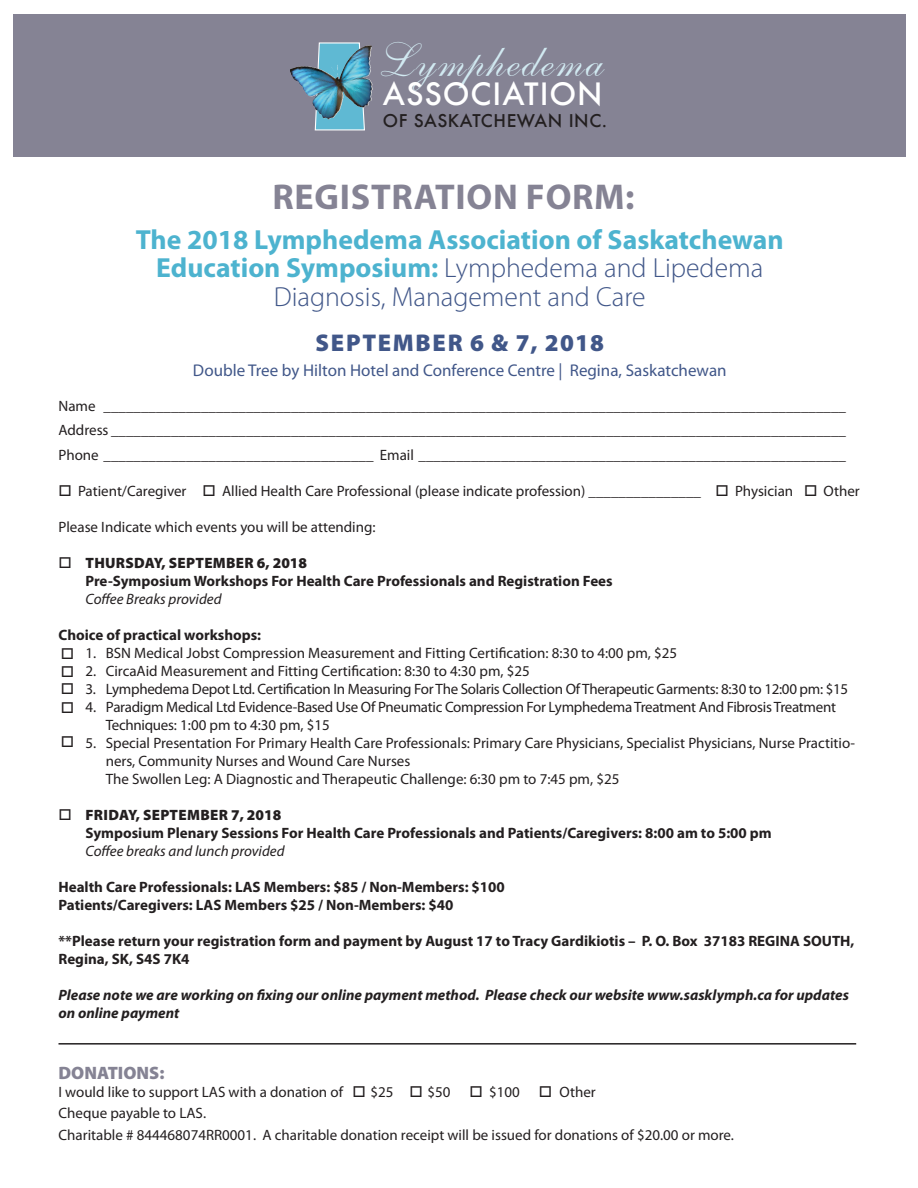
<style>
.page{position:relative;width:918px;height:1188px;background:#fff}
.page>*{position:absolute;margin:0;border:0;box-sizing:border-box;transform-origin:0 0}
.t1{font:46.95px "Shelley Allegro Script";letter-spacing:.03em;color:#d1e9f1}
.t2{font:700 36px "Myriad Pro";color:#858394}
.t3{font:500 30px "Futura";letter-spacing:.03em;color:#fff}
.t4{font:700 27.75px/28.8px "Myriad Pro";color:#4db3cf;text-align:center}
.t5{font:900 24.3px "Myriad Pro";letter-spacing:.07em;color:#415789}
.t6{font:900 18px "Myriad Pro";color:#858394}
.t7{font:500 17.25px "Futura";letter-spacing:.03em;color:#231f20}
.t8{font:16.95px "Myriad Pro";color:#415789}
.t9{font:15px/24.6px "Myriad Pro";color:#231f20}
.t10{font:700 15px/18px "Myriad Pro";color:#231f20}
.t11{font:15px/18px "Myriad Pro";letter-spacing:-.02em;color:#231f20}
.t12{font:italic 700 15px/18px "Myriad Pro";color:#231f20}
.t13{font:italic 15px "Myriad Pro";color:#231f20}
.t14{font:900 15px "Myriad Pro";letter-spacing:.02em;color:#231f20}
.s1{font-weight:300;color:#415789}
.s2{font-weight:900}
</style>
<div class="page">
<div style="left:13px;top:14px;width:892px;height:143px;background:#858394"></div>
<svg style="left:314px;top:42px;width:52px;height:89px;background:#69abc1"></svg>
<img style="left:290px;top:46px;width:76px;height:56px">
<hr style="left:58px;top:1043px;width:798px;height:2px;background:#231f20">
<h1 class="t1" style="left:373px;top:33px;width:225px">Lymphedema</h1>
<h3 class="t3" style="left:383px;top:73px;width:221px">ASSOCIATION</h3>
<p class="t7" style="left:383px;top:109px;width:226px">OF SASKATCHEWAN INC.</p>
<h2 class="t2" style="left:273px;top:174px;width:43px">Registration</h2>
<h2 class="t2" style="left:526px;top:174px;width:47px">Form</h2>
<h2 class="t2" style="left:625px;top:174px;width:11px">:</h2>
<h3 class="t4" style="left:136px;top:224px;width:650px">The 2018 Lymphedema Association of Saskatchewan<br>Education Symposium: <span class="s1">Lymphedema and Lipedema<br>Diagnosis, Management and Care</span></h3>
<h3 class="t5" style="left:316px;top:326px;width:290px">SEPTEMBER 6 &amp; 7, 2018</h3>
<p class="t8" style="left:193px;top:360px;width:535px">Double Tree by Hilton Hotel and Conference Centre | Regina, Saskatchewan</p>
<p class="t9" style="left:58px;top:393px;width:789px;text-align:justify">Name ___________________________________________________________________________________________________ Address __________________________________________________________________________________________________ Phone ____________________________________ Email _________________________________________________________</p>
<p class="t9" style="left:58px;top:478px;width:803px">□ Patient/Caregiver □ Allied Health Care Professional (please indicate profession) _______________ □ Physician □ Other</p>
<p class="t9" style="left:58px;top:514px;width:319px">Please Indicate which events you will be attending:</p>
<p class="t14" style="left:58px;top:553px;width:68px">□ THURSD</p>
<p class="t14" style="left:145px;top:553px;width:164px">AY, SEPTEMBER 6, 2018</p>
<p class="t10" style="left:86px;top:571px;width:529px">Pre-Symposium Workshops For Health Care Professionals and Registration Fees</p>
<p class="t13" style="left:86px;top:590px;width:138px">Coffee Breaks provided</p>
<p class="t10" style="left:58px;top:625px;width:204px">Choice of practical workshops:</p>
<p class="t9" style="left:86px;top:640px;width:593px">1. BSN Medical Jobst Compression Measurement and Fitting Certification: 8:30 to 4:00 pm, $25</p>
<p class="t9" style="left:86px;top:658px;width:446px">2. CircaAid Measurement and Fitting Certification: 8:30 to 4:30 pm, $25</p>
<p class="t11" style="left:86px;top:680px;width:764px">3. Lymphedema Depot Ltd. Certification In Measuring For The Solaris Collection Of Therapeutic Garments: 8:30 to 12:00 pm: $15</p>
<p class="t11" style="left:106px;top:698px;width:732px;text-indent:-20px">4. Paradigm Medical Ltd Evidence-Based Use Of Pneumatic Compression For Lymphedema Treatment And Fibrosis Treatment<br>Techniques: 1:00 pm to 4:30 pm, $15</p>
<p class="t9" style="left:106px;top:734px;width:751px;line-height:18px;text-indent:-20px">5. Special Presentation For Primary Health Care Professionals: Primary Care Physicians, Specialist Physicians, Nurse Practitio&shy;ners, Community Nurses and Wound Care Nurses<br>The Swollen Leg: A Diagnostic and Therapeutic Challenge: 6:30 pm to 7:45 pm, $25</p>
<p class="t10" style="left:86px;top:805px;width:688px;text-indent:-27px">□ <span class="s2">FRIDAY, SEPTEMBER 7, 2018<br></span>Symposium Plenary Sessions For Health Care Professionals and Patients/Caregivers: 8:00 am to 5:00 pm</p>
<p class="t13" style="left:86px;top:842px;width:201px">Coffee breaks and lunch provided</p>
<p class="t10" style="left:59px;top:877px;width:448px">Health Care Professionals: LAS Members: $85 / Non-Members: $100<br>Patients/Caregivers: LAS Members $25 / Non-Members: $40</p>
<p class="t10" style="left:59px;top:931px;width:798px">**Please return your registration form and payment by August 17 to Tracy Gardikiotis – P. O. Box 37183 REGINA SOUTH,<br>Regina, SK, S4S 7K4</p>
<p class="t12" style="left:59px;top:985px;width:792px">Please note we are working on fixing our online payment method. Please check our website www.sasklymph.ca for updates on online payment</p>
<p class="t6" style="left:58px;top:1061px;width:107px">DONATIONS:</p>
<p class="t9" style="left:58px;top:1080px;width:394px">I would like to support LAS with a donation of □ $25 □ $50</p>
<p class="t9" style="left:470px;top:1080px;width:52px">□ $100</p>
<p class="t9" style="left:539px;top:1080px;width:58px">□ Other</p>
<p class="t9" style="left:58px;top:1102px;width:677px;line-height:21.6px">Cheque payable to LAS.<br>Charitable # 844468074RR0001. A charitable donation receipt will be issued for donations of $20.00 or more.</p>
</div>
